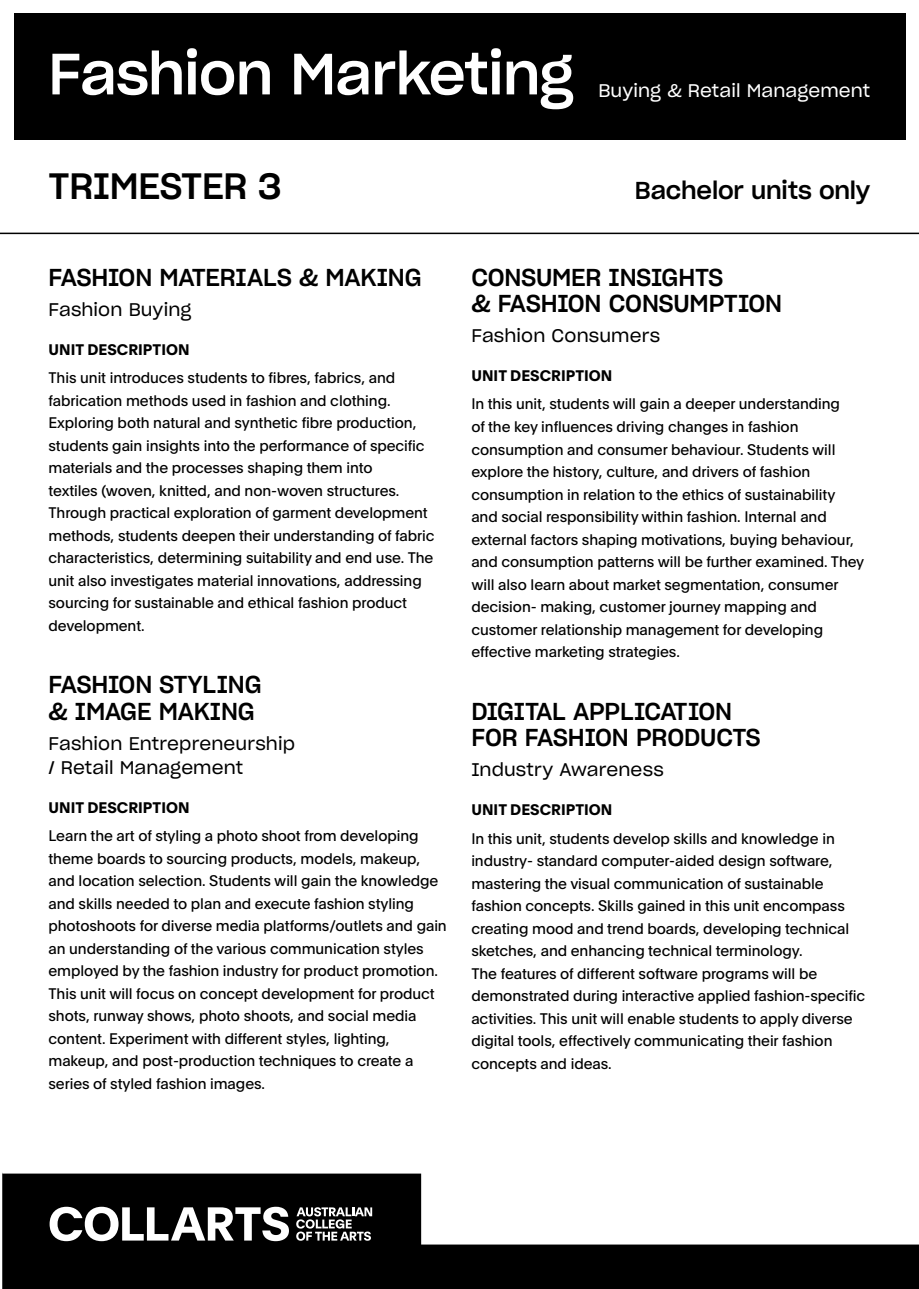
<style>
.page{position:relative;width:919px;height:1289px;background:#fff}
.page>*{position:absolute;margin:0;border:0;box-sizing:border-box;transform-origin:0 0}
.t1{font:57px "Sharp Grotesk Medium 20";letter-spacing:-.005em;color:#fff}
.t2{font:36px "Sharp Grotesk Medium 20";letter-spacing:-.005em;color:#000}
.t3{font:24px/26.4px "Sharp Grotesk Medium 20";letter-spacing:-.005em;color:#000}
.t4{font:18px/24px "Sharp Grotesk Book 20";letter-spacing:.01em;color:#000}
.t5{font:18px "Sharp Grotesk Book 20";letter-spacing:.005em;color:#fff}
.t6{font:15px/22.5px "Plain";letter-spacing:-.005em;color:#000}
.t7{font:700 15px "Plain";letter-spacing:.005em;color:#000}
</style>
<div class="page">
<hr style="left:0;top:233px;width:918px;height:1px;background:#000">
<div style="left:2px;top:1244px;width:916px;height:44px;background:#000"></div>
<div style="left:2px;top:1172px;width:420px;height:72px;background:#000"></div>
<svg style="left:50px;top:1206px;width:239px;height:35px"></svg>
<svg style="left:296px;top:1207px;width:76px;height:33px"></svg>
<div style="left:14px;top:14px;width:891px;height:126px;background:#000"></div>
<h1 class="t1" style="left:48px;top:26px;width:526px">Fashion Marketing</h1>
<p class="t5" style="left:598px;top:76px;width:273px">Buying &amp; Retail Management</p>
<h2 class="t2" style="left:48px;top:156px;width:235px">TRIMESTER 3</h2>
<h3 class="t3" style="left:634px;top:176px;width:237px">Bachelor units only</h3>
<h3 class="t3" style="left:48px;top:262px;width:374px">FASHION MATERIALS &amp; MAKING</h3>
<p class="t4" style="left:48px;top:296px;width:144px">Fashion Buying</p>
<p class="t7" style="left:49px;top:338px;width:142px">UNIT DESCRIPTION</p>
<p class="t6" style="left:48px;top:366px;width:387px">This unit introduces students to fibres, fabrics, and fabrication methods used in fashion and clothing.<br>Exploring both natural and synthetic fibre production, students gain insights into the performance of specific materials and the processes shaping them into<br>textiles (woven, knitted, and non-woven structures.<br>Through practical exploration of garment development methods, students deepen their understanding of fabric characteristics, determining suitability and end use. The unit also investigates material innovations, addressing sourcing for sustainable and ethical fashion product development.</p>
<h3 class="t3" style="left:48px;top:669px;width:214px">FASHION STYLING &amp; IMAGE MAKING</h3>
<p class="t4" style="left:48px;top:730px;width:248px">Fashion Entrepreneurship / Retail Management</p>
<p class="t7" style="left:49px;top:796px;width:142px">UNIT DESCRIPTION</p>
<p class="t6" style="left:48px;top:823px;width:400px">Learn the art of styling a photo shoot from developing theme boards to sourcing products, models, makeup, and location selection. Students will gain the knowledge and skills needed to plan and execute fashion styling photoshoots for diverse media platforms/outlets and gain an understanding of the various communication styles employed by the fashion industry for product promotion.<br>This unit will focus on concept development for product shots, runway shows, photo shoots, and social media content. Experiment with different styles, lighting, makeup, and post-production techniques to create a series of styled fashion images.</p>
<h3 class="t3" style="left:471px;top:262px;width:312px">CONSUMER INSIGHTS<br>&amp; FASHION CONSUMPTION</h3>
<p class="t4" style="left:471px;top:322px;width:190px">Fashion Consumers</p>
<p class="t7" style="left:471px;top:365px;width:142px">UNIT DESCRIPTION</p>
<p class="t6" style="left:471px;top:392px;width:394px">In this unit, students will gain a deeper understanding<br>of the key influences driving changes in fashion consumption and consumer behaviour. Students will explore the history, culture, and drivers of fashion consumption in relation to the ethics of sustainability and social responsibility within fashion. Internal and external factors shaping motivations, buying behaviour, and consumption patterns will be further examined. They will also learn about market segmentation, consumer decision- making, customer journey mapping and customer relationship management for developing effective marketing strategies.</p>
<h3 class="t3" style="left:471px;top:696px;width:291px">DIGITAL APPLICATION<br>FOR FASHION PRODUCTS</h3>
<p class="t4" style="left:471px;top:756px;width:194px">Industry Awareness</p>
<p class="t7" style="left:471px;top:798px;width:142px">UNIT DESCRIPTION</p>
<p class="t6" style="left:471px;top:826px;width:395px">In this unit, students develop skills and knowledge in industry- standard computer-aided design software, mastering the visual communication of sustainable fashion concepts. Skills gained in this unit encompass creating mood and trend boards, developing technical sketches, and enhancing technical terminology.<br>The features of different software programs will be demonstrated during interactive applied fashion-specific activities. This unit will enable students to apply diverse digital tools, effectively communicating their fashion concepts and ideas.</p>
</div>
